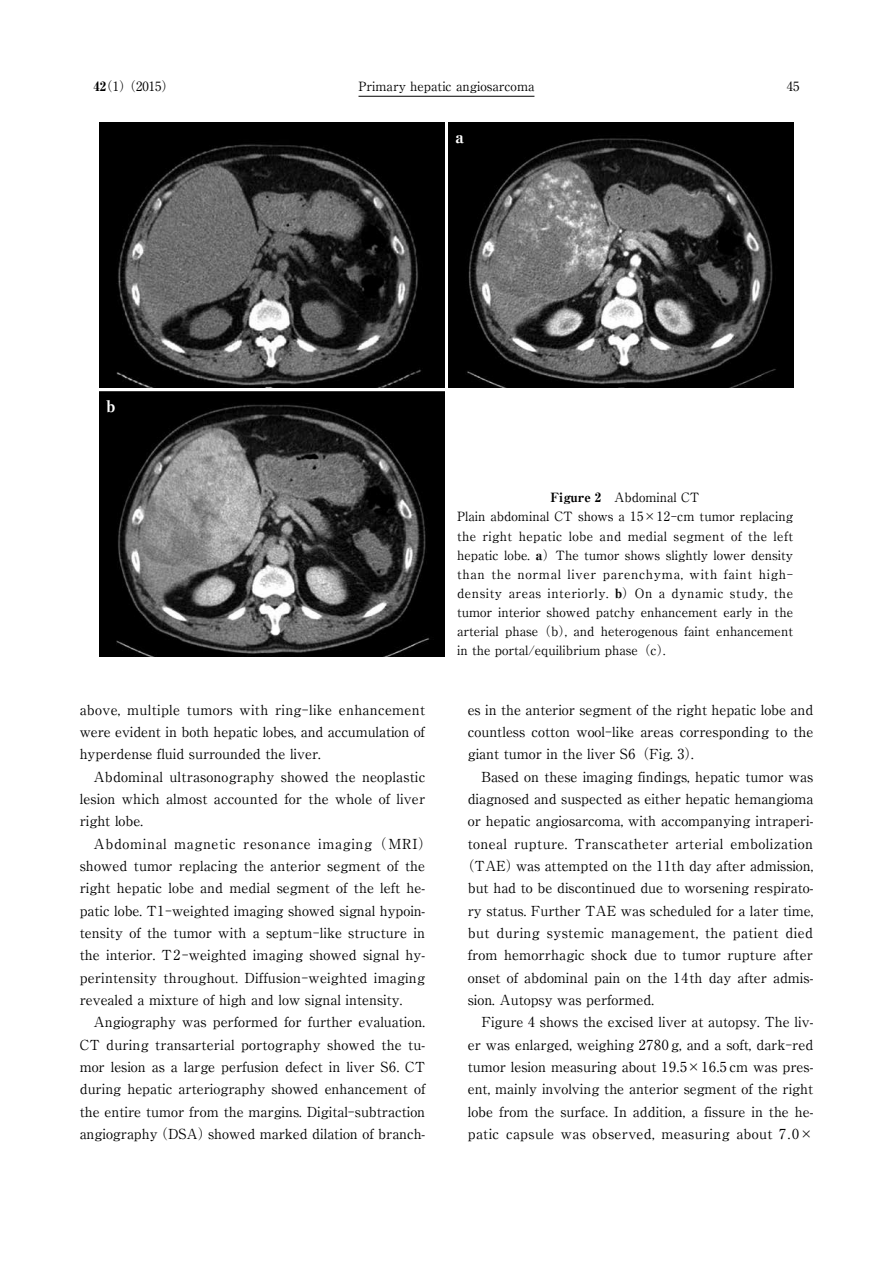
<style>
.page{position:relative;width:893px;height:1263px;background:#fff}
.page>*{position:absolute;margin:0;border:0;box-sizing:border-box;transform-origin:0 0}
.t1{font:800 15.9px "Ryumin Pro";color:#fff}
.t2{font:13.8px/22.4px "Ryumin Pro";color:#000;text-align:justify}
.t3{font:13.8px "Ryumin Pro";letter-spacing:.03em;color:#000}
.t4{font:13.8px "Ryumin Pro";letter-spacing:.025em;color:#000}
.t5{font:12.75px/19.2px "Ryumin Pro";color:#000}
.s1{font-weight:800}
</style>
<div class="page">
<hr style="left:358px;top:96px;width:176px;height:1px;background:#000">
<img style="left:100px;top:122px;width:344px;height:265px">
<img style="left:449px;top:122px;width:344px;height:265px">
<img style="left:100px;top:391px;width:344px;height:266px">
<p class="t5" style="left:94px;top:76px;width:82px"><span class="s1">42</span>（1）（2015）</p>
<p class="t5" style="left:787px;top:76px;width:14px">45</p>
<p class="t5" style="left:358px;top:76px;width:177px">Primary hepatic angiosarcoma</p>
<p class="t1" style="left:455px;top:124px;width:11px">a</p>
<p class="t1" style="left:106px;top:393px;width:11px">b</p>
<p class="t2" style="left:80px;top:697px;width:347px">above, multiple tumors with ring-like enhancement were evident in both hepatic lobes, and accumulation of hyperdense fluid surrounded the liver.</p>
<p class="t2" style="left:80px;top:764px;width:347px;text-indent:14px">Abdominal ultrasonography showed the neoplastic lesion which almost accounted for the whole of liver right lobe.</p>
<p class="t2" style="left:80px;top:831px;width:354px;text-align:left;text-indent:14px">Abdominal magnetic resonance imaging（MRI）showed tumor replacing the anterior segment of the right hepatic lobe and medial segment of the left he&shy;patic lobe. T1-weighted imaging showed signal hypoin&shy;tensity of the tumor with a septum-like structure in the interior. T2-weighted imaging showed signal hy&shy;perintensity throughout. Diffusion-weighted imaging revealed a mixture of high and low signal intensity.</p>
<p class="t2" style="left:80px;top:1010px;width:347px;text-indent:14px">Angiography was performed for further evaluation.<br>CT during transarterial portography showed the tu&shy;mor lesion as a large perfusion defect in liver S6. CT during hepatic arteriography showed enhancement of the entire tumor from the margins. Digital-subtraction angiography（DSA）showed marked dilation of branch-</p>
<p class="t5" style="left:457px;top:487px;width:337px;text-indent:93px"><span class="s1">Figure 2</span>　Abdominal CT<br>Plain abdominal CT shows a 15×12-cm tumor replacing the right hepatic lobe and medial segment of the left hepatic lobe. <span class="s1">a</span>）The tumor shows slightly lower density than the normal liver parenchyma, with faint high&shy;density areas interiorly. <span class="s1">b</span>）On a dynamic study, the tumor interior showed patchy enhancement early in the arterial phase（b）, and heterogenous faint enhancement in the portal/equilibrium phase（c）.</p>
<p class="t2" style="left:468px;top:697px;width:347px">es in the anterior segment of the right hepatic lobe and countless cotton wool-like areas corresponding to the giant tumor in the liver S6（Fig. 3）.</p>
<p class="t2" style="left:482px;top:764px;width:333px">Based on these imaging findings, hepatic tumor was</p>
<p class="t2" style="left:468px;top:787px;width:347px">diagnosed and suspected as either hepatic hemangioma</p>
<p class="t2" style="left:468px;top:809px;width:347px">or hepatic angiosarcoma, with accompanying intraperi-</p>
<p class="t3" style="left:468px;top:833px;width:347px">toneal rupture. Transcatheter arterial embolization</p>
<p class="t2" style="left:461px;top:854px;width:354px">（TAE）was attempted on the 11th day after admission,</p>
<p class="t2" style="left:468px;top:876px;width:347px">but had to be discontinued due to worsening respirato-</p>
<p class="t2" style="left:468px;top:898px;width:347px">ry status. Further TAE was scheduled for a later time,</p>
<p class="t3" style="left:468px;top:922px;width:347px">but during systemic management, the patient died</p>
<p class="t2" style="left:468px;top:943px;width:347px">from hemorrhagic shock due to tumor rupture after</p>
<p class="t2" style="left:468px;top:965px;width:347px">onset of abdominal pain on the 14th day after admis-</p>
<p class="t2" style="left:468px;top:988px;width:188px">sion. Autopsy was performed.</p>
<p class="t2" style="left:482px;top:1010px;width:333px">Figure 4 shows the excised liver at autopsy. The liv-</p>
<p class="t2" style="left:468px;top:1032px;width:347px">er was enlarged, weighing 2780 g, and a soft, dark-red</p>
<p class="t2" style="left:468px;top:1055px;width:347px">tumor lesion measuring about 19.5×16.5 cm was pres-</p>
<p class="t2" style="left:468px;top:1077px;width:347px">ent, mainly involving the anterior segment of the right</p>
<p class="t2" style="left:468px;top:1099px;width:347px">lobe from the surface. In addition, a fissure in the he-</p>
<p class="t4" style="left:468px;top:1123px;width:347px">patic capsule was observed, measuring about 7.0×</p>
</div>
